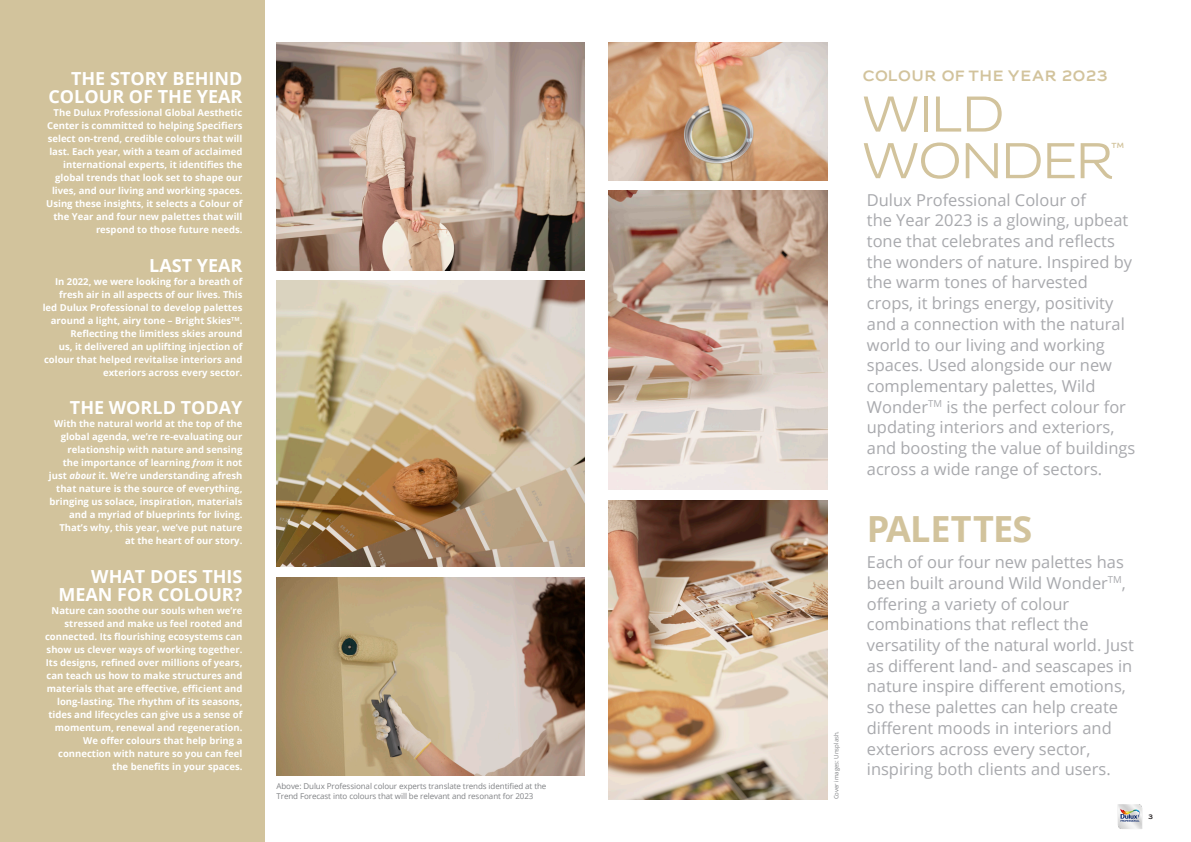
<style>
.page{position:relative;width:1191px;height:842px;background:#fff}
.page>*{position:absolute;margin:0;border:0;box-sizing:border-box;transform-origin:0 0}
.t1{font:54px/46.6px "Colour Sans";color:#d2c39c}
.t2{font:700 36px "Open Sans";letter-spacing:-.02em;color:#d2c39c}
.t3{font:700 18px/18px "Open Sans";color:#fff;text-align:right}
.t4{font:16.4px/20.7px "Open Sans";color:#a8a9ad}
.t5{font:700 16.2px "Colour Sans";letter-spacing:.05em;color:#d2c39c}
.t6{font:700 9.5px/13px "Open Sans";color:#fff;text-align:right}
.t7{font:8px/10px "Open Sans";letter-spacing:-.01em;color:#808285}
.t8{font:700 8px "Colour Sans";color:#d2c39c}
.t9{font:700 7px "Colour Sans";color:#231f20}
.t10{font:6px "Open Sans";color:#808285}
.s1{font-style:italic}
</style>
<div class="page">
<div style="left:0;top:0;width:264px;height:842px;background:#d2c39c"></div>
<img style="left:608px;top:191px;width:219px;height:299px">
<img style="left:276px;top:43px;width:308px;height:227px">
<img style="left:276px;top:280px;width:308px;height:287px">
<img style="left:608px;top:43px;width:219px;height:137px">
<img style="left:608px;top:501px;width:219px;height:298px">
<img style="left:276px;top:578px;width:308px;height:198px">
<img style="left:1117px;top:804px;width:26px;height:25px">
<p class="t3" style="left:48px;top:69px;width:195px">THE STORY BEHIND<br>COLOUR OF THE YEAR</p>
<p class="t6" style="left:46px;top:106px;width:198px">The Dulux Professional Global Aesthetic Center is committed to helping Specifiers select on-trend, credible colours that will last. Each year, with a team of acclaimed international experts, it identifies the global trends that look set to shape our lives, and our living and working spaces.<br>Using these insights, it selects a Colour of the Year and four new palettes that will respond to those future needs.</p>
<p class="t3" style="left:149px;top:256px;width:95px">LAST YEAR</p>
<p class="t6" style="left:43px;top:274px;width:201px">In 2022, we were looking for a breath of fresh air in all aspects of our lives. This led Dulux Professional to develop palettes around a light, airy tone – Bright Skies<sup>TM</sup>.<br>Reflecting the limitless skies around<br>us, it delivered an uplifting injection of colour that helped revitalise interiors and exteriors across every sector.</p>
<p class="t3" style="left:70px;top:398px;width:174px">THE WORLD TODAY</p>
<p class="t6" style="left:49px;top:417px;width:195px">With the natural world at the top of the global agenda, we’re re-evaluating our relationship with nature and sensing<br>the importance of learning <span class="s1">from</span> it not just <span class="s1">about</span> it. We’re understanding afresh that nature is the source of everything, bringing us solace, inspiration, materials and a myriad of blueprints for living.<br>That’s why, this year, we’ve put nature at the heart of our story.</p>
<p class="t3" style="left:58px;top:567px;width:185px">WHAT DOES THIS<br>MEAN FOR COLOUR?</p>
<p class="t6" style="left:45px;top:603px;width:199px">Nature can soothe our souls when we’re stressed and make us feel rooted and connected. Its flourishing ecosystems can show us clever ways of working together.<br>Its designs, refined over millions of years, can teach us how to make structures and materials that are effective, efficient and long-lasting. The rhythm of its seasons, tides and lifecycles can give us a sense of momentum, renewal and regeneration.<br>We offer colours that help bring a connection with nature so you can feel the benefits in your spaces.</p>
<p class="t7" style="left:276px;top:781px;width:271px">Above: Dulux Professional colour experts translate trends identified at the<br>Trend Forecast into colours that will be relevant and resonant for 2023</p>
<p class="t10" style="left:832px;top:799px;width:70px;rotate:-90deg">Cover images: Unsplash.</p>
<p class="t5" style="left:863px;top:63px;width:246px">COLOUR OF THE YEAR 2023</p>
<p class="t1" style="left:862px;top:88px;width:252px">WILD<br>WONDER</p>
<p class="t8" style="left:1111px;top:139px;width:14px">TM</p>
<p class="t4" style="left:867px;top:189px;width:270px">Dulux Professional Colour of<br>the Year 2023 is a glowing, upbeat tone that celebrates and reflects the wonders of nature. Inspired by the warm tones of harvested crops, it brings energy, positivity and a connection with the natural world to our living and working spaces. Used alongside our new complementary palettes, Wild<br>Wonder<sup>TM</sup> is the perfect colour for updating interiors and exteriors, and boosting the value of buildings across a wide range of sectors.</p>
<p class="t2" style="left:867px;top:504px;width:167px">PALETTES</p>
<p class="t4" style="left:867px;top:551px;width:268px">Each of our four new palettes has been built around Wild Wonder<sup>TM</sup>, offering a variety of colour combinations that reflect the versatility of the natural world. Just as different land- and seascapes in nature inspire different emotions, so these palettes can help create different moods in interiors and exteriors across every sector, inspiring both clients and users.</p>
<p class="t9" style="left:1148px;top:811px;width:6px">3</p>
</div>
